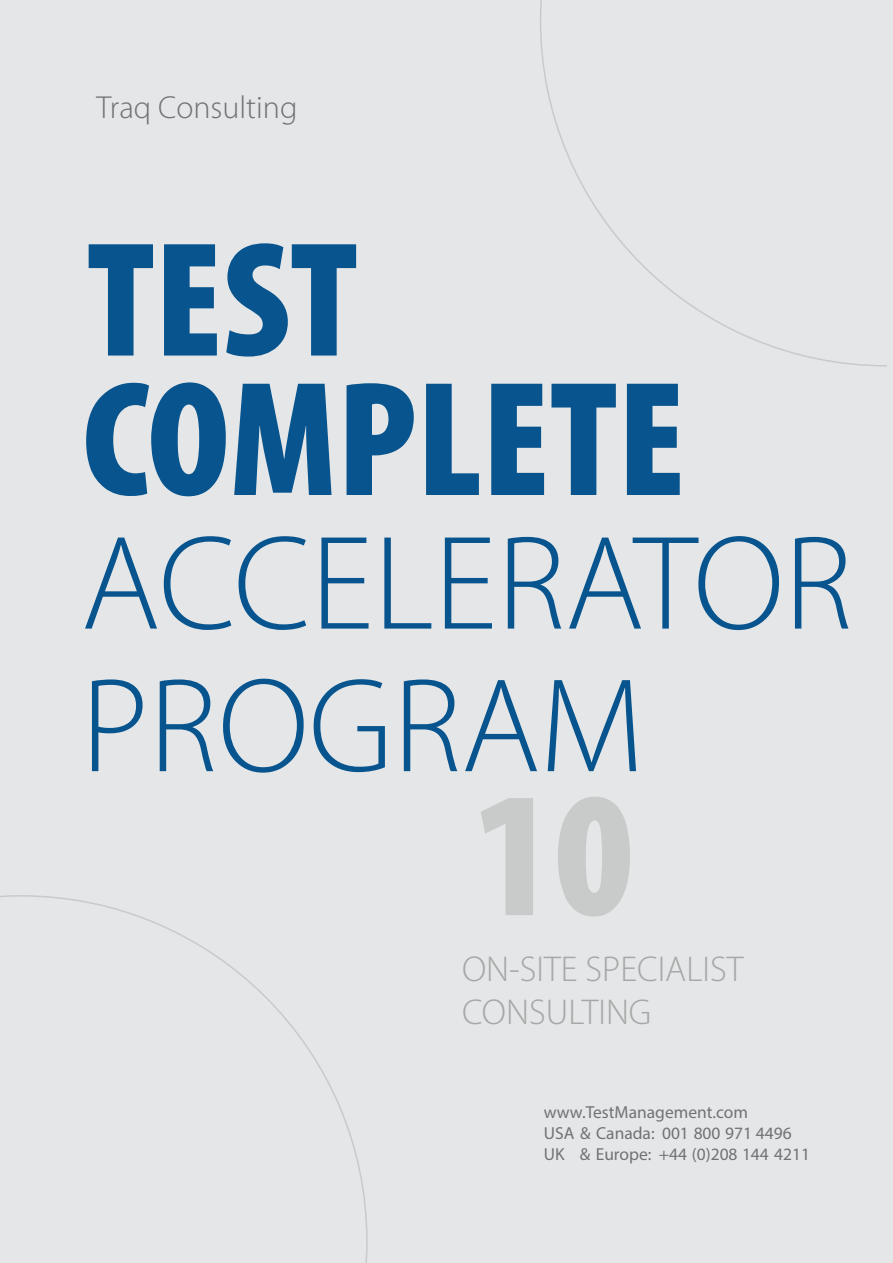
<style>
.page{position:relative;width:893px;height:1263px;background:#fff}
.page>*{position:absolute;margin:0;border:0;box-sizing:border-box;transform-origin:0 0}
.t1{font:900 condensed 180px "Myriad Pro";color:#c8cbc9}
.t2{font:900 condensed 165px/139.5px "Myriad Pro";color:#07548e}
.t3{font:300 135px/142.5px "Myriad Pro";color:#07548e}
.t4{font:300 36px/43.2px "Myriad Pro";color:#a7a7a7}
.t5{font:300 31.95px "Myriad Pro";color:#707373}
.t6{font:17.4px/20.9px "Myriad Pro";color:#707373}
</style>
<div class="page">
<div style="left:0;top:0;width:893px;height:1262px;background:#e4e6e7"></div>
<svg style="left:0;top:895px;width:368px;height:367px"></svg>
<svg style="left:540px;top:0;width:347px;height:367px"></svg>
<h3 class="t5" style="left:96px;top:89px;width:203px">Traq Consulting</h3>
<h2 class="t2" style="left:83px;top:233px;width:604px">TEST<br>COMPLETE</h2>
<h3 class="t3" style="left:81px;top:515px;width:773px">ACCELERATOR<br>PROGRAM</h3>
<h1 class="t1" style="left:474px;top:755px;width:161px">10</h1>
<h3 class="t4" style="left:462px;top:948px;width:283px">ON-SITE SPECIALIST<br>CONSULTING</h3>
<p class="t6" style="left:544px;top:1101px;width:268px">www.TestManagement.com<br>USA &amp; Canada: 001 800 971 4496<br>UK &amp; Europe: +44 (0)208 144 4211</p>
</div>
